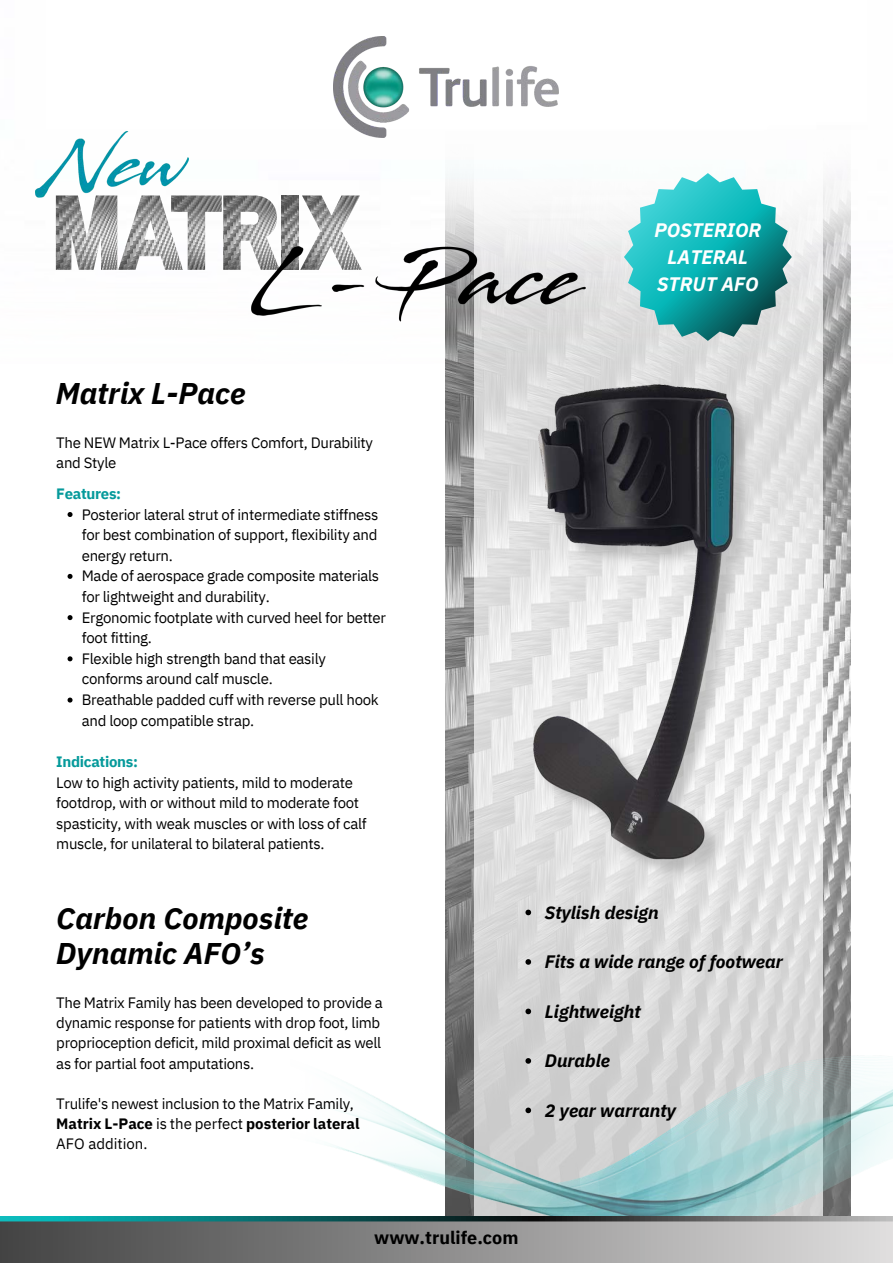
<style>
.page{position:relative;width:893px;height:1264px;background:#fff}
.page>*{position:absolute;margin:0;border:0;box-sizing:border-box;transform-origin:0 0}
.t1{font:italic 700 29.85px/34.8px "IBM Plex Sans";letter-spacing:.005em;color:#000}
.t2{font:italic 700 19.5px/27px "IBM Plex Sans";color:#fff;text-align:center}
.t3{font:italic 700 18px "IBM Plex Sans";color:#000}
.t4{font:700 18px "IBM Plex Sans";color:#000}
.t5{font:15px/20.5px "IBM Plex Sans";letter-spacing:-.02em;color:#000}
.t6{font:700 15px "IBM Plex Sans";letter-spacing:-.02em;color:#069a9b}
.s1{font-weight:700;color:#069a9b}
.s2{font-weight:700}
</style>
<div class="page">
<div style="left:474px;top:0;width:348px;height:1262px;background:linear-gradient(to right,#d4d4d4,#dcdcdc)"></div>
<img style="left:331px;top:1042px;width:561px;height:174px">
<img style="left:55px;top:0;width:796px;height:305px">
<img style="left:56px;top:220px;width:115px;height:50px">
<img style="left:171px;top:195px;width:191px;height:75px">
<img style="left:334px;top:37px;width:224px;height:100px">
<svg style="left:624px;top:173px;width:167px;height:132px"></svg>
<img style="left:35px;top:126px;width:153px;height:94px">
<img style="left:445px;top:305px;width:406px;height:638px">
<svg style="left:0;top:1216px;width:892px;height:46px;background:#838a8a"></svg>
<img style="left:251px;top:235px;width:334px;height:106px">
<svg style="left:68px;top:512px;width:4px;height:5px"></svg>
<svg style="left:68px;top:574px;width:4px;height:5px"></svg>
<svg style="left:68px;top:615px;width:4px;height:5px"></svg>
<svg style="left:68px;top:656px;width:4px;height:5px"></svg>
<svg style="left:68px;top:697px;width:4px;height:5px"></svg>
<svg style="left:525px;top:909px;width:6px;height:6px"></svg>
<svg style="left:525px;top:959px;width:6px;height:5px"></svg>
<svg style="left:525px;top:1008px;width:6px;height:6px"></svg>
<svg style="left:525px;top:1058px;width:6px;height:5px"></svg>
<svg style="left:525px;top:1107px;width:6px;height:6px"></svg>
<p class="t2" style="left:654px;top:216px;width:108px">POSTERIOR</p>
<p class="t2" style="left:657px;top:243px;width:103px">LATERAL<br>STRUT AFO</p>
<p class="t1" style="left:56px;top:376px;width:191px">Matrix L-Pace</p>
<p class="t5" style="left:56px;top:432px;width:318px">The NEW Matrix L-Pace offers Comfort, Durability and Style</p>
<p class="t6" style="left:56px;top:483px;width:66px">Features:</p>
<p class="t5" style="left:82px;top:503px;width:298px;text-align:justify">Posterior lateral strut of intermediate stiffness for best combination of support, flexibility and energy return.</p>
<p class="t5" style="left:82px;top:565px;width:299px">Made of aerospace grade composite materials for lightweight and durability.</p>
<p class="t5" style="left:82px;top:606px;width:306px">Ergonomic footplate with curved heel for better foot fitting.</p>
<p class="t5" style="left:82px;top:648px;width:246px">Flexible high strength band that easily conforms around calf muscle.</p>
<p class="t5" style="left:82px;top:689px;width:298px">Breathable padded cuff with reverse pull hook and loop compatible strap.</p>
<p class="t5" style="left:56px;top:751px;width:312px"><span class="s1">Indications:<br></span>Low to high activity patients, mild to moderate footdrop, with or without mild to moderate foot spasticity, with weak muscles or with loss of calf muscle, for unilateral to bilateral patients.</p>
<p class="t1" style="left:56px;top:900px;width:253px">Carbon Composite<br>Dynamic AFO’s</p>
<p class="t5" style="left:56px;top:992px;width:328px">The Matrix Family has been developed to provide a dynamic response for patients with drop foot, limb proprioception deficit, mild proximal deficit as well as for partial foot amputations.</p>
<p class="t5" style="left:56px;top:1093px;width:305px">Trulife's newest inclusion to the Matrix Family,<br><span class="s2">Matrix L-Pace</span> is the perfect <span class="s2">posterior lateral<br></span>AFO addition.</p>
<p class="t3" style="left:544px;top:900px;width:115px">Stylish design</p>
<p class="t3" style="left:544px;top:949px;width:239px">Fits a wide range of footwear</p>
<p class="t3" style="left:544px;top:999px;width:97px">Lightweight</p>
<p class="t3" style="left:544px;top:1048px;width:67px">Durable</p>
<p class="t3" style="left:544px;top:1098px;width:133px">2 year warranty</p>
<p class="t4" style="left:374px;top:1225px;width:146px">www.trulife.com</p>
</div>
